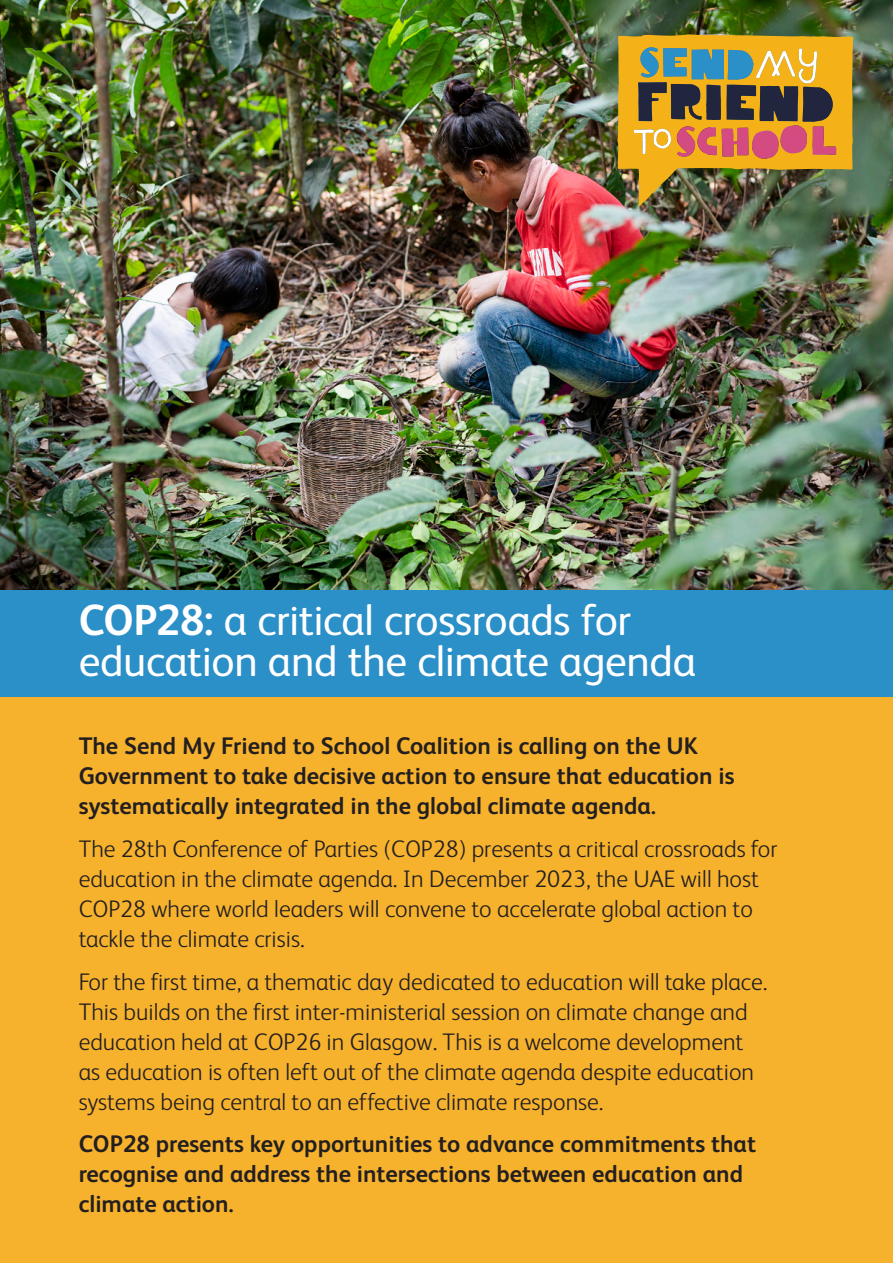
<style>
.page{position:relative;width:893px;height:1263px;background:#fff}
.page>*{position:absolute;margin:0;border:0;box-sizing:border-box;transform-origin:0 0}
._2019_Bodycopy{font:43.5px/40.5px "FS Albert";letter-spacing:-.01em;color:#fff}
.bodycopy_12{font:300 24px/30px "FS Albert";color:#231f20}
.bodycopy_12-2{font:700 24px/30px "FS Albert";color:#231f20}
.s1{font-weight:700}
</style>
<div class="page">
<img style="left:0;top:0;width:893px;height:590px">
<div style="left:0;top:650px;width:893px;height:613px;background:#f7b22d"></div>
<img style="left:617px;top:34px;width:236px;height:172px">
<div style="left:0;top:590px;width:893px;height:106px;background:#2b8fc8"></div>
<p class="_2019_Bodycopy" style="left:79px;top:598px;width:619px"><span class="s1">COP28:</span> a critical crossroads for education and the climate agenda</p>
<p class="bodycopy_12-2" style="left:79px;top:730px;width:657px">The Send My Friend to School Coalition is calling on the UK<br>Government to take decisive action to ensure that education is systematically integrated in the global climate agenda.</p>
<p class="bodycopy_12" style="left:79px;top:832px;width:700px">The 28th Conference of Parties (COP28) presents a critical crossroads for education in the climate agenda. In December 2023, the UAE will host COP28 where world leaders will convene to accelerate global action to tackle the climate crisis.</p>
<p class="bodycopy_12" style="left:79px;top:965px;width:690px">For the first time, a thematic day dedicated to education will take place.<br>This builds on the first inter-ministerial session on climate change and education held at COP26 in Glasgow. This is a welcome development as education is often left out of the climate agenda despite education systems being central to an effective climate response.</p>
<p class="bodycopy_12-2" style="left:79px;top:1128px;width:679px">COP28 presents key opportunities to advance commitments that recognise and address the intersections between education and climate action.</p>
</div>
